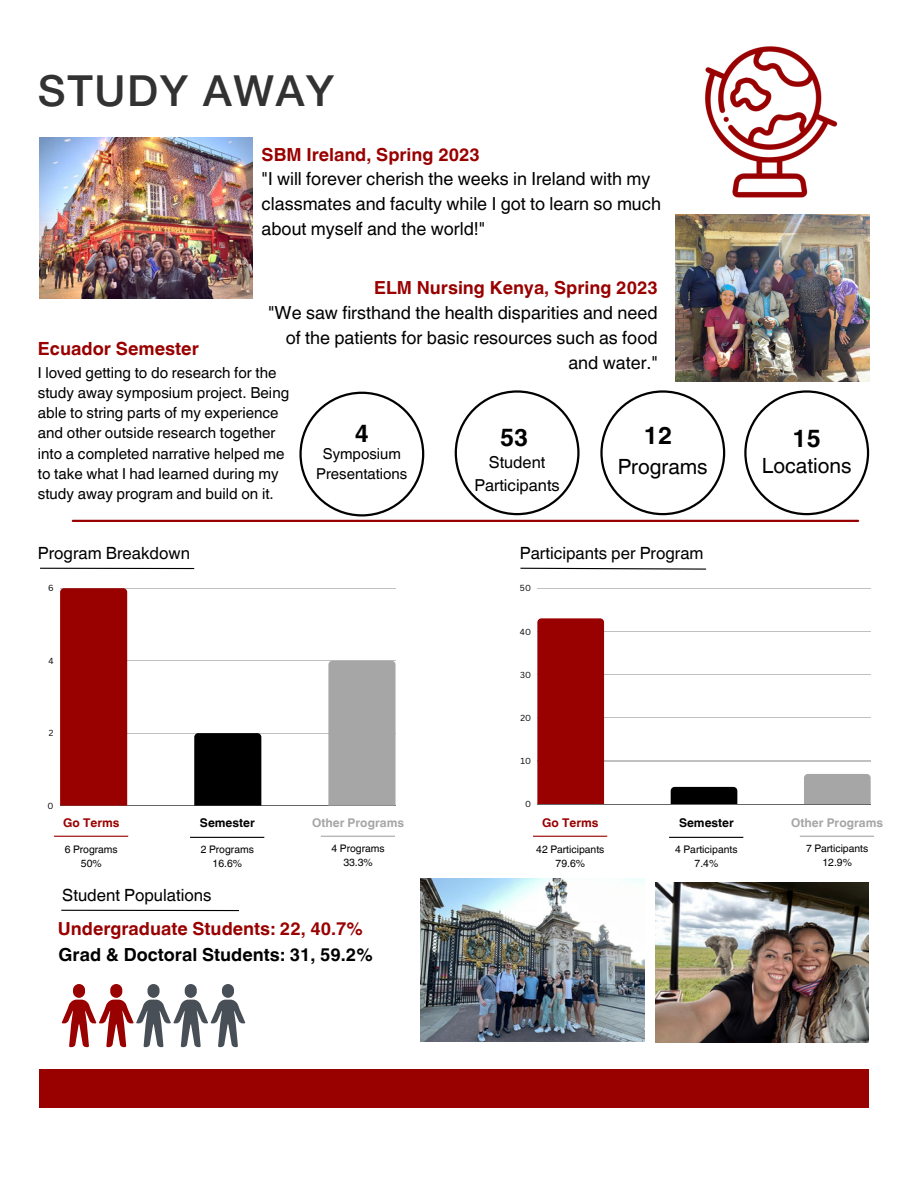
<style>
.page{position:relative;width:918px;height:1188px;background:#fff}
.page>*{position:absolute;margin:0;border:0;box-sizing:border-box;transform-origin:0 0}
.t1{font:500 42.9px "Helvetica Neue LT Pro";letter-spacing:.04em;color:#323232}
.t2{font:700 24.45px "Helvetica World";color:#000}
.t3{font:21px "Helvetica World";color:#000}
.t4{font:700 18.15px "Helvetica World";color:#900}
.t5{font:18px/24.8px "Helvetica World";color:#000}
.t6{font:700 18px "Helvetica World";color:#900}
.t7{font:700 18px "Helvetica World";color:#000}
.t8{font:16.8px "Helvetica World";color:#000}
.t9{font:16.5px/22.5px "Helvetica World";color:#000;text-align:center}
.t10{font:15.15px/20.2px "Helvetica World";color:#000}
.t11{font:15px/20.5px "Helvetica World";color:#000;text-align:center}
.t12{font:700 12px "Helvetica World";color:#a6a6a6}
.t13{font:700 12px "Helvetica World";color:#000}
.t14{font:700 12px "Helvetica World";color:#900}
.t15{font:10.35px "Helvetica World";color:#000}
.t16{font:8.55px "Canva Sans";color:#000}
</style>
<div class="page">
<div style="left:39px;top:1069px;width:830px;height:39px;background:#900"></div>
<img style="left:675px;top:46px;width:194px;height:171px">
<hr style="left:73px;top:520px;width:785px;height:2px;background:#900">
<hr style="left:60px;top:588px;width:335px;height:1px;background:#000">
<hr style="left:60px;top:661px;width:335px;height:1px;background:#000">
<hr style="left:60px;top:733px;width:335px;height:1px;background:#000">
<hr style="left:60px;top:806px;width:335px;height:1px;background:#000">
<div style="left:60px;top:588px;width:67px;height:218px;background:#900"></div>
<div style="left:194px;top:733px;width:67px;height:73px;background:#000"></div>
<div style="left:328px;top:661px;width:68px;height:145px;background:#a6a6a6"></div>
<hr style="left:537px;top:588px;width:334px;height:1px;background:#000">
<hr style="left:537px;top:631px;width:334px;height:1px;background:#000">
<hr style="left:537px;top:675px;width:334px;height:1px;background:#000">
<hr style="left:537px;top:718px;width:334px;height:1px;background:#000">
<hr style="left:537px;top:761px;width:334px;height:1px;background:#000">
<hr style="left:537px;top:804px;width:334px;height:1px;background:#000">
<div style="left:537px;top:618px;width:67px;height:186px;background:#900"></div>
<svg style="left:671px;top:787px;width:66px;height:17px"></svg>
<div style="left:804px;top:774px;width:67px;height:30px;background:#a6a6a6"></div>
<hr style="left:40px;top:568px;width:154px;height:1px;background:#000">
<svg style="left:520px;top:567px;width:187px;height:3px"></svg>
<hr style="left:533px;top:836px;width:74px;height:1px;background:#900">
<hr style="left:669px;top:837px;width:74px;height:1px;background:#000">
<hr style="left:800px;top:836px;width:74px;height:1px;background:#a6a6a6">
<svg style="left:455px;top:390px;width:125px;height:125px"></svg>
<svg style="left:600px;top:390px;width:125px;height:125px"></svg>
<svg style="left:744px;top:390px;width:125px;height:125px"></svg>
<hr style="left:61px;top:910px;width:178px;height:1px;background:#000">
<svg style="left:62px;top:984px;width:183px;height:63px"></svg>
<hr style="left:54px;top:836px;width:74px;height:1px;background:#900">
<hr style="left:190px;top:837px;width:74px;height:1px;background:#000">
<hr style="left:321px;top:836px;width:74px;height:1px;background:#a6a6a6">
<img style="left:655px;top:883px;width:213px;height:159px">
<img style="left:39px;top:137px;width:214px;height:161px">
<img style="left:676px;top:215px;width:193px;height:166px">
<svg style="left:299px;top:392px;width:125px;height:125px"></svg>
<img style="left:420px;top:879px;width:224px;height:163px">
<p class="t1" style="left:38px;top:75px;width:298px">STUDY AWAY</p>
<p class="t6" style="left:262px;top:140px;width:220px">SBM Ireland, Spring 2023</p>
<p class="t5" style="left:262px;top:167px;width:401px">"I will forever cherish the weeks in Ireland with my classmates and faculty while I got to learn so much about myself and the world!"</p>
<p class="t6" style="left:374px;top:273px;width:285px">ELM Nursing Kenya, Spring 2023</p>
<p class="t5" style="left:268px;top:300px;width:391px;text-align:right">"We saw firsthand the health disparities and need of the patients for basic resources such as food and water."</p>
<p class="t4" style="left:38px;top:334px;width:162px">Ecuador Semester</p>
<p class="t10" style="left:38px;top:362px;width:253px">I loved getting to do research for the study away symposium project. Being able to string parts of my experience and other outside research together into a completed narrative helped me to take what I had learned during my study away program and build on it.</p>
<p class="t2" style="left:355px;top:414px;width:16px">4</p>
<p class="t2" style="left:500px;top:417px;width:30px">53</p>
<p class="t2" style="left:644px;top:415px;width:30px">12</p>
<p class="t2" style="left:793px;top:418px;width:30px">15</p>
<p class="t9" style="left:474px;top:451px;width:87px">Student<br>Participants</p>
<p class="t3" style="left:618px;top:454px;width:92px">Programs</p>
<p class="t3" style="left:762px;top:453px;width:91px">Locations</p>
<p class="t11" style="left:316px;top:443px;width:93px">Symposium<br>Presentations</p>
<p class="t8" style="left:38px;top:543px;width:154px">Program Breakdown</p>
<p class="t8" style="left:520px;top:543px;width:185px">Participants per Program</p>
<p class="t16" style="left:48px;top:582px;width:7px">6</p>
<p class="t16" style="left:48px;top:655px;width:7px">4</p>
<p class="t16" style="left:49px;top:727px;width:6px">2</p>
<p class="t16" style="left:48px;top:800px;width:8px">0</p>
<p class="t14" style="left:63px;top:813px;width:58px">Go Terms</p>
<p class="t15" style="left:65px;top:843px;width:55px">6 Programs</p>
<p class="t15" style="left:81px;top:857px;width:22px">50%</p>
<p class="t13" style="left:200px;top:813px;width:56px">Semester</p>
<p class="t12" style="left:312px;top:813px;width:93px">Other Programs</p>
<p class="t15" style="left:201px;top:843px;width:55px">2 Programs</p>
<p class="t15" style="left:213px;top:857px;width:31px">16.6%</p>
<p class="t15" style="left:332px;top:842px;width:55px">4 Programs</p>
<p class="t15" style="left:343px;top:857px;width:31px">33.3%</p>
<p class="t8" style="left:62px;top:885px;width:151px">Student Populations</p>
<p class="t6" style="left:58px;top:914px;width:307px">Undergraduate Students: 22, 40.7%</p>
<p class="t7" style="left:59px;top:940px;width:316px">Grad &amp; Doctoral Students: 31, 59.2%</p>
<p class="t16" style="left:520px;top:582px;width:13px">50</p>
<p class="t16" style="left:520px;top:625px;width:13px">40</p>
<p class="t16" style="left:520px;top:669px;width:12px">30</p>
<p class="t16" style="left:520px;top:712px;width:12px">20</p>
<p class="t16" style="left:520px;top:755px;width:12px">10</p>
<p class="t16" style="left:525px;top:798px;width:7px">0</p>
<p class="t14" style="left:542px;top:813px;width:58px">Go Terms</p>
<p class="t15" style="left:536px;top:843px;width:70px">42 Participants</p>
<p class="t15" style="left:556px;top:857px;width:31px">79.6%</p>
<p class="t13" style="left:679px;top:813px;width:56px">Semester</p>
<p class="t12" style="left:791px;top:813px;width:93px">Other Programs</p>
<p class="t15" style="left:675px;top:843px;width:64px">4 Participants</p>
<p class="t15" style="left:695px;top:857px;width:25px">7.4%</p>
<p class="t15" style="left:806px;top:842px;width:64px">7 Participants</p>
<p class="t15" style="left:822px;top:857px;width:31px">12.9%</p>
</div>
